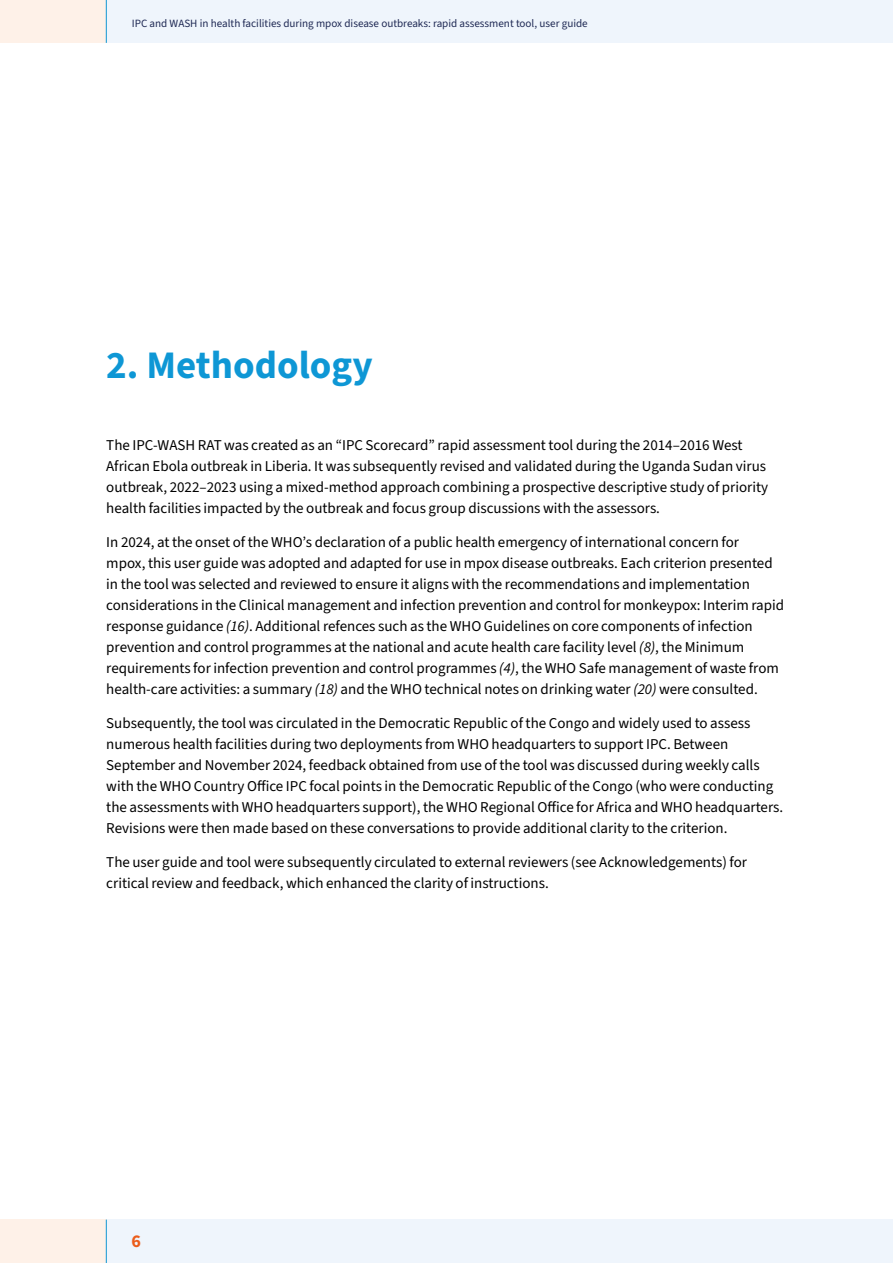
<style>
.page{position:relative;width:893px;height:1263px;background:#fff}
.page>*{position:absolute;margin:0;border:0;box-sizing:border-box;transform-origin:0 0}
.t1{font:700 39px "Source Sans 3";color:#0e97d5}
.t2{font:700 18px "Source Sans 3";color:#eb5d1b}
.Body{font:15px/21px "Source Sans 3";color:#000}
.t3{font:11.1px "Source Sans 3";color:#1f2954}
.s1{font-style:italic}
</style>
<div class="page">
<div style="left:106px;top:0;width:787px;height:43px;background:#eff5fc"></div>
<div style="left:106px;top:1219px;width:787px;height:44px;background:#eff5fc"></div>
<div style="left:0;top:0;width:106px;height:43px;background:#fef1e8"></div>
<div style="left:0;top:1219px;width:106px;height:44px;background:#fef1e8"></div>
<hr style="left:106px;top:0;width:1px;height:43px;background:#0e97d5">
<hr style="left:106px;top:1219px;width:1px;height:44px;background:#0e97d5">
<p class="t3" style="left:132px;top:17px;width:457px">IPC and WASH in health facilities during mpox disease outbreaks: rapid assessment tool, user guide</p>
<h1 class="t1" style="left:106px;top:340px;width:268px">2. Methodology</h1>
<p class="Body" style="left:106px;top:435px;width:663px">The IPC-WASH RAT was created as an “IPC Scorecard” rapid assessment tool during the 2014–2016 West African Ebola outbreak in Liberia. It was subsequently revised and validated during the Uganda Sudan virus outbreak, 2022–2023 using a mixed-method approach combining a prospective descriptive study of priority health facilities impacted by the outbreak and focus group discussions with the assessors.</p>
<p class="Body" style="left:106px;top:532px;width:679px">In 2024, at the onset of the WHO’s declaration of a public health emergency of international concern for<br>mpox, this user guide was adopted and adapted for use in mpox disease outbreaks. Each criterion presented in the tool was selected and reviewed to ensure it aligns with the recommendations and implementation considerations in the Clinical management and infection prevention and control for monkeypox: Interim rapid response guidance <span class="s1">(16)</span>. Additional refences such as the WHO Guidelines on core components of infection prevention and control programmes at the national and acute health care facility level <span class="s1">(8)</span>, the Minimum requirements for infection prevention and control programmes <span class="s1">(4)</span>, the WHO Safe management of waste from health-care activities: a summary <span class="s1">(18)</span> and the WHO technical notes on drinking water <span class="s1">(20)</span> were consulted.</p>
<p class="Body" style="left:106px;top:712px;width:678px">Subsequently, the tool was circulated in the Democratic Republic of the Congo and widely used to assess numerous health facilities during two deployments from WHO headquarters to support IPC. Between September and November 2024, feedback obtained from use of the tool was discussed during weekly calls with the WHO Country Office IPC focal points in the Democratic Republic of the Congo (who were conducting the assessments with WHO headquarters support), the WHO Regional Office for Africa and WHO headquarters.<br>Revisions were then made based on these conversations to provide additional clarity to the criterion.</p>
<p class="Body" style="left:106px;top:851px;width:642px">The user guide and tool were subsequently circulated to external reviewers (see Acknowledgements) for critical review and feedback, which enhanced the clarity of instructions.</p>
<p class="t2" style="left:131px;top:1229px;width:11px">6</p>
</div>
